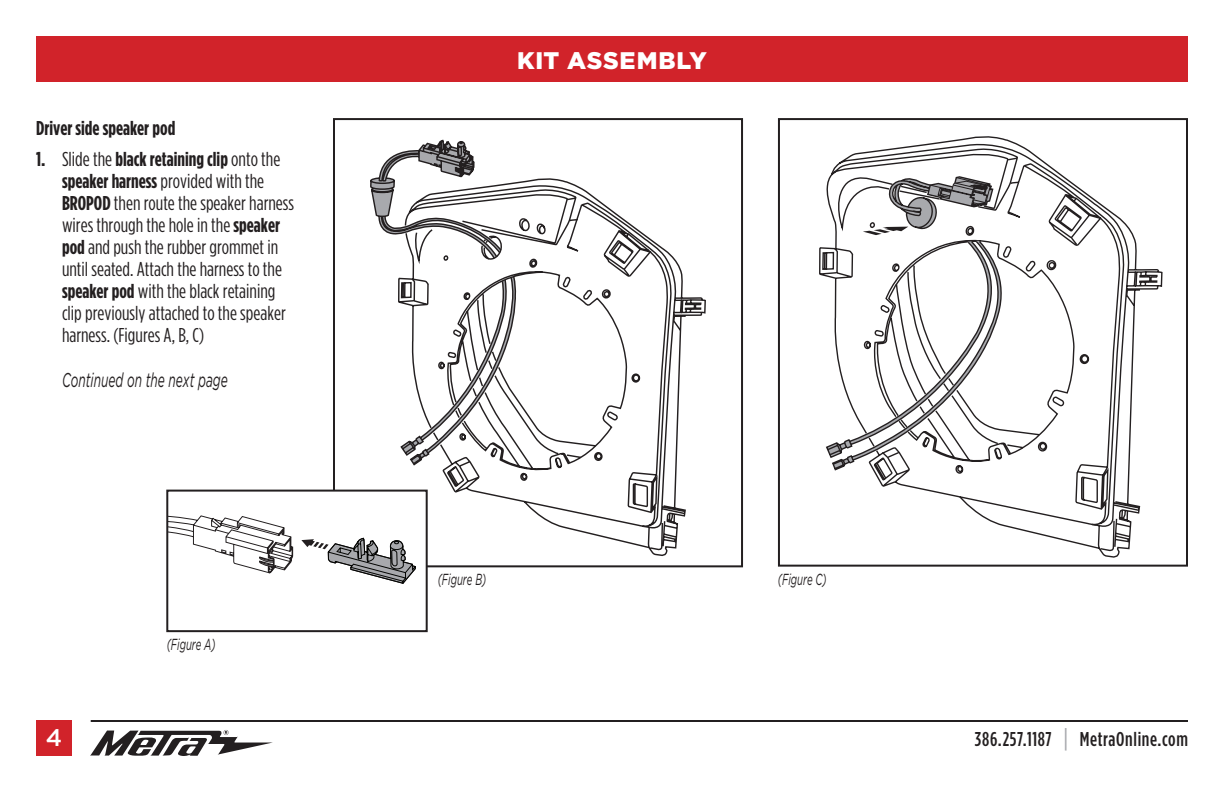
<style>
.page{position:relative;width:1224px;height:792px;background:#fff}
.page>*{position:absolute;margin:0;border:0;box-sizing:border-box;transform-origin:0 0}
.t1{font:900 24px "Gotham";letter-spacing:.03em;color:#fff}
.t2{font:500 24px "Gotham";color:#fff}
.t3{font:20px/22px "Gotham Condensed";color:#231f20}
.t4{font:500 20px "Gotham Condensed";letter-spacing:.03em;color:#231f20}
.t5{font:italic 20px "Gotham";color:#231f20;scale:.6 1}
.t6{font:700 20px "Gotham Condensed";color:#231f20}
.t7{font:italic 16px "Gotham";color:#231f20;scale:.6 1}
.s1{font-weight:700}
.s2{font-size:26px;color:#a8a9ad}
</style>
<div class="page">
<div style="left:36px;top:36px;width:1152px;height:45px;background:#d1232a"></div>
<svg style="left:90px;top:730px;width:183px;height:26px"></svg>
<hr style="left:91px;top:720px;width:1097px;height:2px;background:#231f20">
<div style="left:36px;top:720px;width:36px;height:36px;background:#d1232a"></div>
<svg style="left:397px;top:178px;width:309px;height:378px"></svg>
<svg style="left:370px;top:140px;width:148px;height:327px"></svg>
<div style="left:333px;top:118px;width:410px;height:449px;border:2px solid #231f20"></div>
<svg style="left:819px;top:136px;width:344px;height:422px"></svg>
<svg style="left:825px;top:239px;width:184px;height:233px"></svg>
<svg style="left:863px;top:175px;width:131px;height:60px"></svg>
<div style="left:778px;top:118px;width:410px;height:449px;border:2px solid #231f20"></div>
<div style="left:167px;top:491px;width:260px;height:140px;background:#fff"></div>
<svg style="left:169px;top:515px;width:124px;height:58px"></svg>
<svg style="left:301px;top:537px;width:115px;height:47px"></svg>
<div style="left:166px;top:490px;width:262px;height:142px;border:2px solid #231f20"></div>
<p class="t6" style="left:36px;top:117px;width:141px">Driver side speaker pod</p>
<p class="t3" style="left:62px;top:148px;width:234px;text-indent:-26px"><span class="s1">1.</span> Slide the <span class="s1">black retaining clip</span> onto the <span class="s1">speaker harness</span> provided with the <span class="s1">BROPOD</span> then route the speaker harness wires through the hole in the <span class="s1">speaker pod</span> and push the rubber grommet in until seated. Attach the harness to the <span class="s1">speaker pod</span> with the black retaining clip previously attached to the speaker harness. (Figures A, B, C)</p>
<p class="t5" style="left:62px;top:369px;width:278px">Continued on the next page</p>
<p class="t7" style="left:167px;top:635px;width:83px">(Figure A)</p>
<p class="t1" style="left:517px;top:47px;width:191px">KIT ASSEMBLY</p>
<p class="t7" style="left:438px;top:570px;width:83px">(Figure B)</p>
<p class="t7" style="left:778px;top:570px;width:83px">(Figure C)</p>
<p class="t2" style="left:46px;top:724px;width:18px">4</p>
<p class="t4" style="left:975px;top:728px;width:215px">386.257.1187 <span class="s2">|</span> MetraOnline.com</p>
</div>
